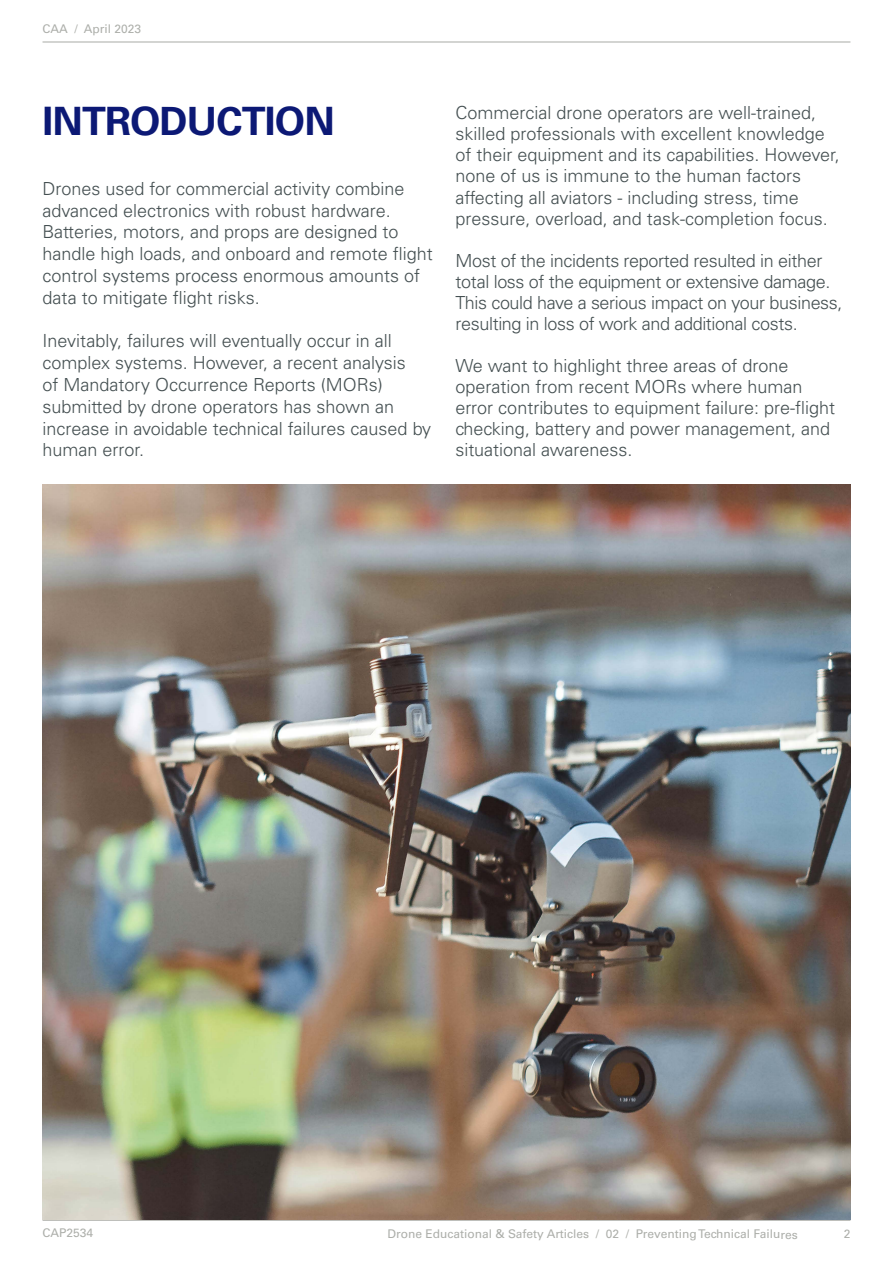
<style>
.page{position:relative;width:893px;height:1263px;background:#fff}
.page>*{position:absolute;margin:0;border:0;box-sizing:border-box;transform-origin:0 0}
.Heading_1{font:700 39px "Univers LT Std";letter-spacing:-.02em;color:#0c1975}
.t1{font:300 18px/21.9px "Univers LT Std";color:#444f51}
.t2{font:300 18px/21px "Univers LT Std";letter-spacing:-.02em;color:#444f51}
.t3{font:12px "Univers LT Std";letter-spacing:-.005em;color:#adafaa}
</style>
<div class="page">
<hr style="left:43px;top:1220px;width:807px;height:1px;background:#adafaa">
<hr style="left:43px;top:41px;width:807px;height:2px;background:#adafaa">
<img style="left:43px;top:485px;width:807px;height:735px">
<p class="t3" style="left:43px;top:22px;width:100px">CAA / April 2023</p>
<p class="Heading_1" style="left:43px;top:98px;width:294px">INTRODUCTION</p>
<p class="t1" style="left:43px;top:177px;width:392px">Drones used for commercial activity combine advanced electronics with robust hardware.<br>Batteries, motors, and props are designed to handle high loads, and onboard and remote flight control systems process enormous amounts of data to mitigate flight risks.</p>
<p class="t1" style="left:43px;top:330px;width:390px">Inevitably, failures will eventually occur in all complex systems. However, a recent analysis<br>of Mandatory Occurrence Reports (MORs) submitted by drone operators has shown an increase in avoidable technical failures caused by human error.</p>
<p class="t1" style="left:455px;top:102px;width:386px;line-height:21px">Commercial drone operators are well-trained, skilled professionals with excellent knowledge of their equipment and its capabilities. However, none of us is immune to the human factors affecting all aviators - including stress, time pressure, overload, and task-completion focus.</p>
<p class="t2" style="left:455px;top:250px;width:389px">Most of the incidents reported resulted in either total loss of the equipment or extensive damage.<br>This could have a serious impact on your business, resulting in loss of work and additional costs.</p>
<p class="t1" style="left:455px;top:355px;width:381px;line-height:21px">We want to highlight three areas of drone operation from recent MORs where human error contributes to equipment failure: pre-flight checking, battery and power management, and situational awareness.</p>
<p class="t3" style="left:43px;top:1225px;width:52px">CAP2534</p>
<p class="t3" style="left:387px;top:1227px;width:412px">Drone Educational &amp; Safety Articles / 02 / Preventing Technical Failures</p>
<p class="t3" style="left:844px;top:1226px;width:8px">2</p>
</div>
